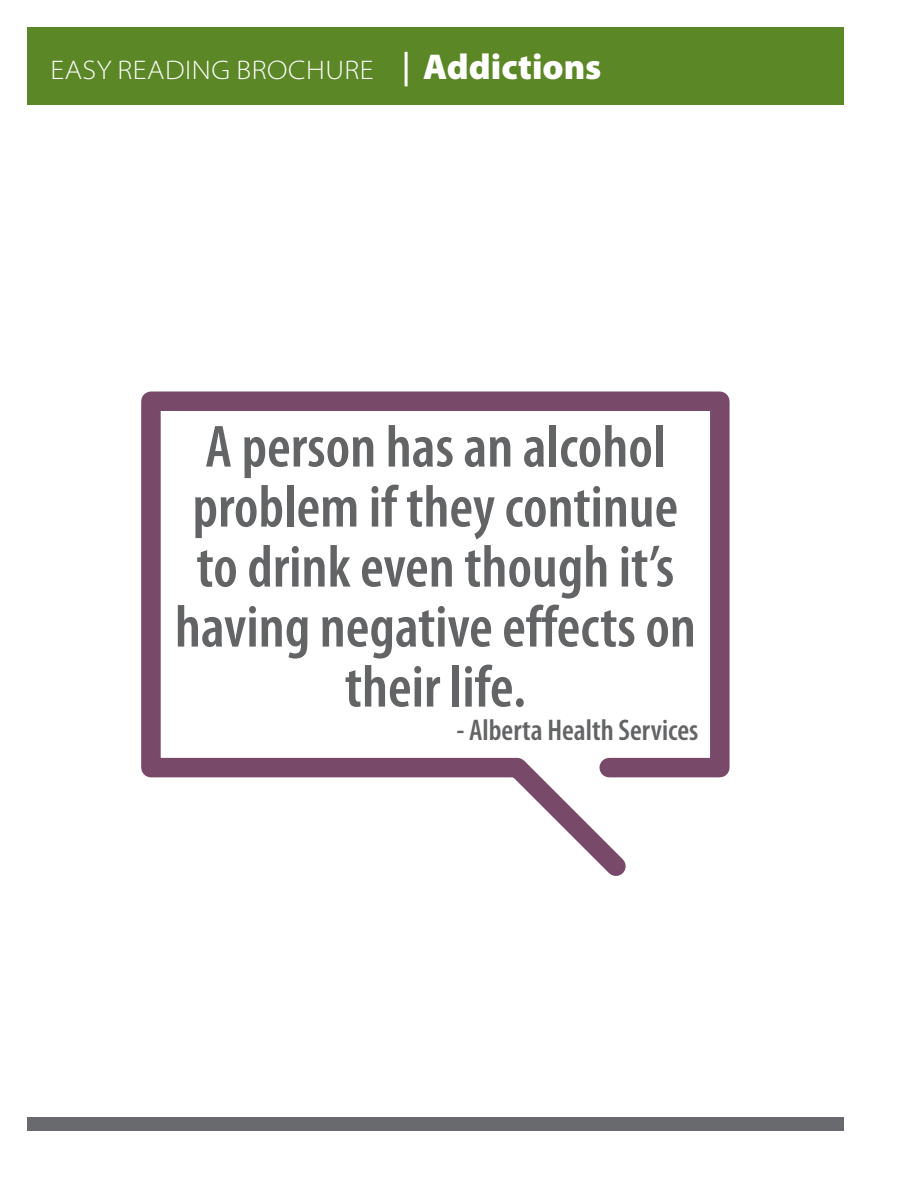
<style>
.page{position:relative;width:918px;height:1188px;background:#fff}
.page>*{position:absolute;margin:0;border:0;box-sizing:border-box;transform-origin:0 0}
.t1{font:600 condensed 60px/60px "Myriad Pro";color:#636466;text-align:center}
.t2{font:900 36px "Myriad Pro";color:#fff}
.t3{font:600 condensed 30px "Myriad Pro";color:#636466}
.t4{font:300 semi-expanded 27px "Myriad Pro";letter-spacing:.02em;color:#fff}
</style>
<div class="page">
<div style="left:27px;top:1117px;width:817px;height:14px;background:#696a6d"></div>
<div style="left:27px;top:27px;width:817px;height:78px;background:#5c8727"></div>
<hr style="left:405px;top:52px;width:3px;height:34px;background:#fff">
<svg style="left:141px;top:391px;width:589px;height:485px"></svg>
<p class="t4" style="left:50px;top:53px;width:325px">EASY READING BROCHURE</p>
<p class="t2" style="left:423px;top:43px;width:180px">Addictions</p>
<p class="t1" style="left:175px;top:416px;width:523px">A person has an alcohol problem if they continue to drink even though it’s having negative effects on their life.</p>
<p class="t3" style="left:456px;top:712px;width:244px">- Alberta Health Services</p>
</div>
